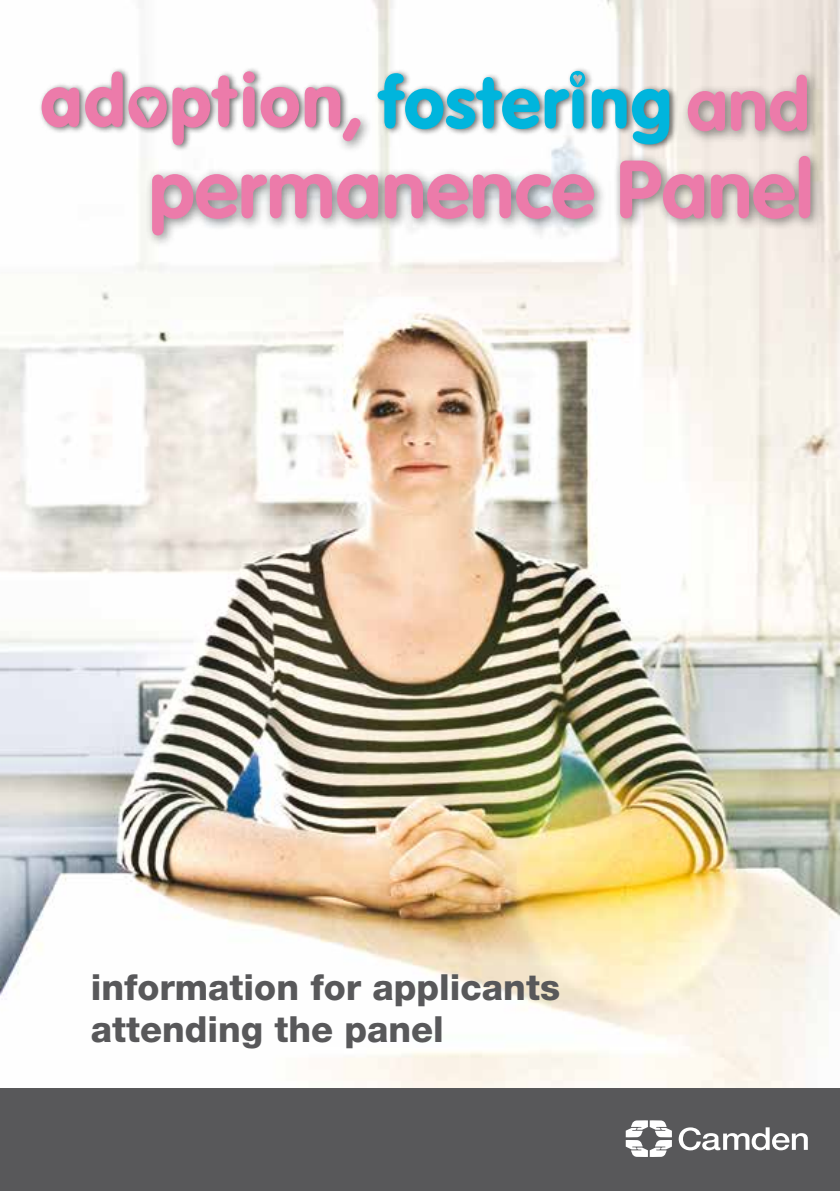
<style>
.page{position:relative;width:840px;height:1191px;background:#fff}
.page>*{position:absolute;margin:0;border:0;box-sizing:border-box;transform-origin:0 0}
.t1{font:700 80.4px "VAG Rounded";color:#ec7baa}
.t2{font:700 72.4px "VAG Rounded";color:#ec7baa}
.t3{font:800 36px/42px "Helvetica Neue";color:#58585a}
</style>
<div class="page">
<img style="left:0;top:0;width:839px;height:1089px">
<div style="left:38px;top:67px;width:311px;height:85px;background:#fefefe"></div>
<svg style="left:42px;top:71px;width:102px;height:62px"></svg>
<div style="left:144px;top:67px;width:679px;height:182px;background:#000;opacity:.5"></div>
<div style="left:374px;top:66px;width:303px;height:86px;background:#000;opacity:.58"></div>
<svg style="left:377px;top:71px;width:292px;height:73px"></svg>
<div style="left:0;top:1089px;width:839px;height:102px;background:#58585a"></div>
<svg style="left:678px;top:1127px;width:129px;height:23px"></svg>
<svg style="left:625px;top:1120px;width:46px;height:37px"></svg>
<h2 class="t2" style="left:686px;top:62px;width:125px">and</h2>
<h1 class="t1" style="left:149px;top:142px;width:665px">permanence Panel</h1>
<h1 class="t1" style="left:343px;top:55px;width:23px">,</h1>
<p class="t3" style="left:91px;top:966px;width:470px">information for applicants attending the panel</p>
</div>
